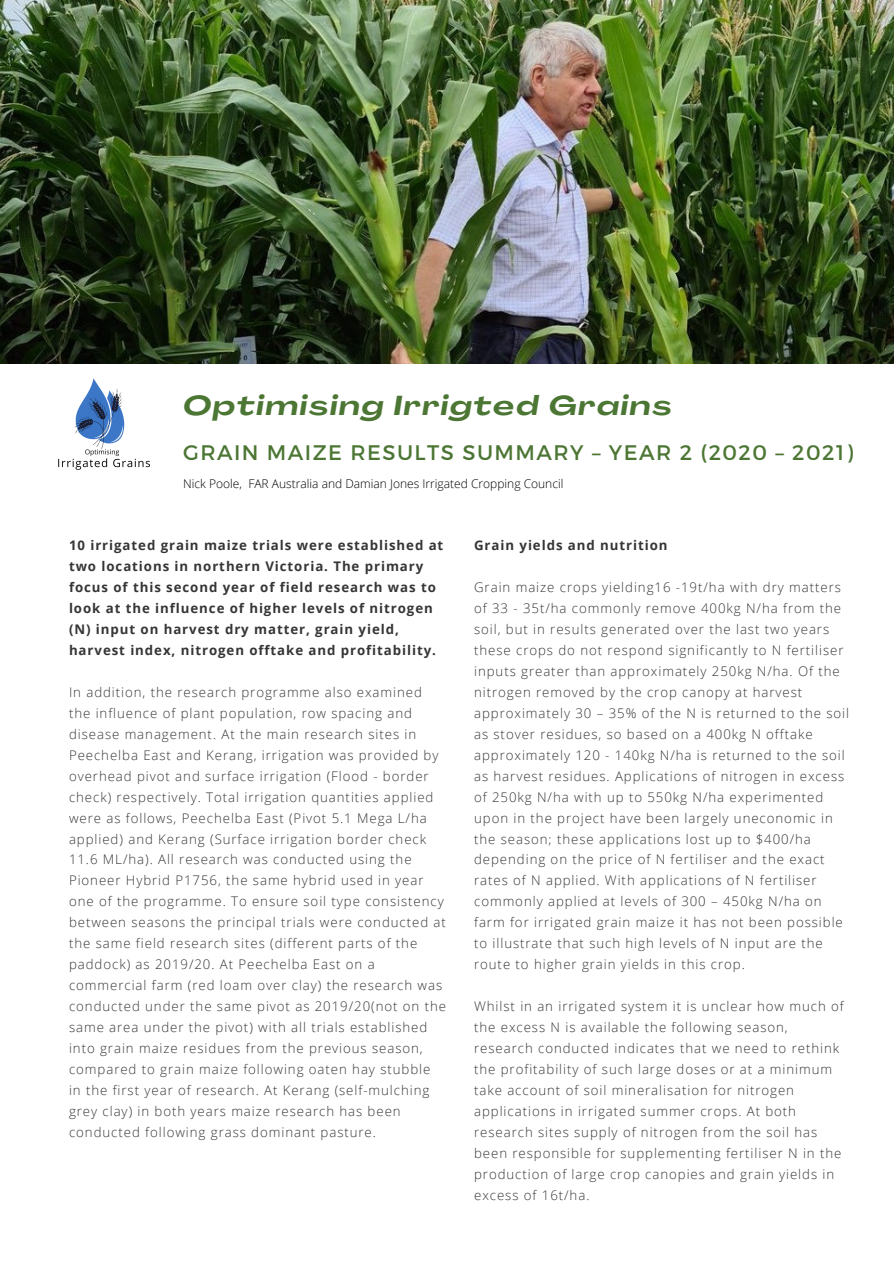
<style>
.page{position:relative;width:894px;height:1264px;background:#fff}
.page>*{position:absolute;margin:0;border:0;box-sizing:border-box;transform-origin:0 0}
.t1{font:italic 700 27px "Agrandir Grand";letter-spacing:.07em;color:#4c7634}
.t2{font:21px "Montserrat";letter-spacing:.07em;color:#4c7634}
.t3{font:300 13.2px/21px "Open Sans";letter-spacing:.07em;color:#363636}
.t4{font:700 13.2px/21px "Open Sans";letter-spacing:.07em;color:#363636}
.t5{font:300 12px "Open Sans";color:#000}
</style>
<div class="page">
<img style="left:0;top:0;width:893px;height:364px">
<img style="left:58px;top:378px;width:92px;height:92px">
<p class="t1" style="left:183px;top:394px;width:490px">Optimising Irrigted Grains</p>
<p class="t2" style="left:183px;top:439px;width:671px">GRAIN MAIZE RESULTS SUMMARY – YEAR 2 (2020 – 2021)</p>
<p class="t5" style="left:183px;top:475px;width:382px">Nick Poole, FAR Australia and Damian Jones Irrigated Cropping Council</p>
<p class="t4" style="left:69px;top:534px;width:376px">10 irrigated grain maize trials were established at two locations in northern Victoria. The primary focus of this second year of field research was to look at the influence of higher levels of nitrogen (N) input on harvest dry matter, grain yield, harvest index, nitrogen offtake and profitability.</p>
<p class="t3" style="left:69px;top:681px;width:378px">In addition, the research programme also examined the influence of plant population, row spacing and disease management. At the main research sites in Peechelba East and Kerang, irrigation was provided by overhead pivot and surface irrigation (Flood - border check) respectively. Total irrigation quantities applied were as follows, Peechelba East (Pivot 5.1 Mega L/ha applied) and Kerang (Surface irrigation border check 11.6 ML/ha). All research was conducted using the Pioneer Hybrid P1756, the same hybrid used in year one of the programme. To ensure soil type consistency between seasons the principal trials were conducted at the same field research sites (different parts of the paddock) as 2019/20. At Peechelba East on a commercial farm (red loam over clay) the research was conducted under the same pivot as 2019/20(not on the same area under the pivot) with all trials established into grain maize residues from the previous season, compared to grain maize following oaten hay stubble<br>in the first year of research. At Kerang (self-mulching grey clay) in both years maize research has been conducted following grass dominant pasture.</p>
<p class="t4" style="left:474px;top:534px;width:195px">Grain yields and nutrition</p>
<p class="t3" style="left:474px;top:576px;width:376px">Grain maize crops yielding16 -19t/ha with dry matters of 33 - 35t/ha commonly remove 400kg N/ha from the soil, but in results generated over the last two years these crops do not respond significantly to N fertiliser inputs greater than approximately 250kg N/ha. Of the nitrogen removed by the crop canopy at harvest approximately 30 – 35% of the N is returned to the soil as stover residues, so based on a 400kg N offtake approximately 120 - 140kg N/ha is returned to the soil as harvest residues. Applications of nitrogen in excess of 250kg N/ha with up to 550kg N/ha experimented upon in the project have been largely uneconomic in the season; these applications lost up to $400/ha depending on the price of N fertiliser and the exact rates of N applied. With applications of N fertiliser commonly applied at levels of 300 – 450kg N/ha on farm for irrigated grain maize it has not been possible to illustrate that such high levels of N input are the route to higher grain yields in this crop.</p>
<p class="t3" style="left:474px;top:995px;width:371px">Whilst in an irrigated system it is unclear how much of the excess N is available the following season, research conducted indicates that we need to rethink the profitability of such large doses or at a minimum take account of soil mineralisation for nitrogen applications in irrigated summer crops. At both research sites supply of nitrogen from the soil has been responsible for supplementing fertiliser N in the production of large crop canopies and grain yields in excess of 16t/ha.</p>
</div>
